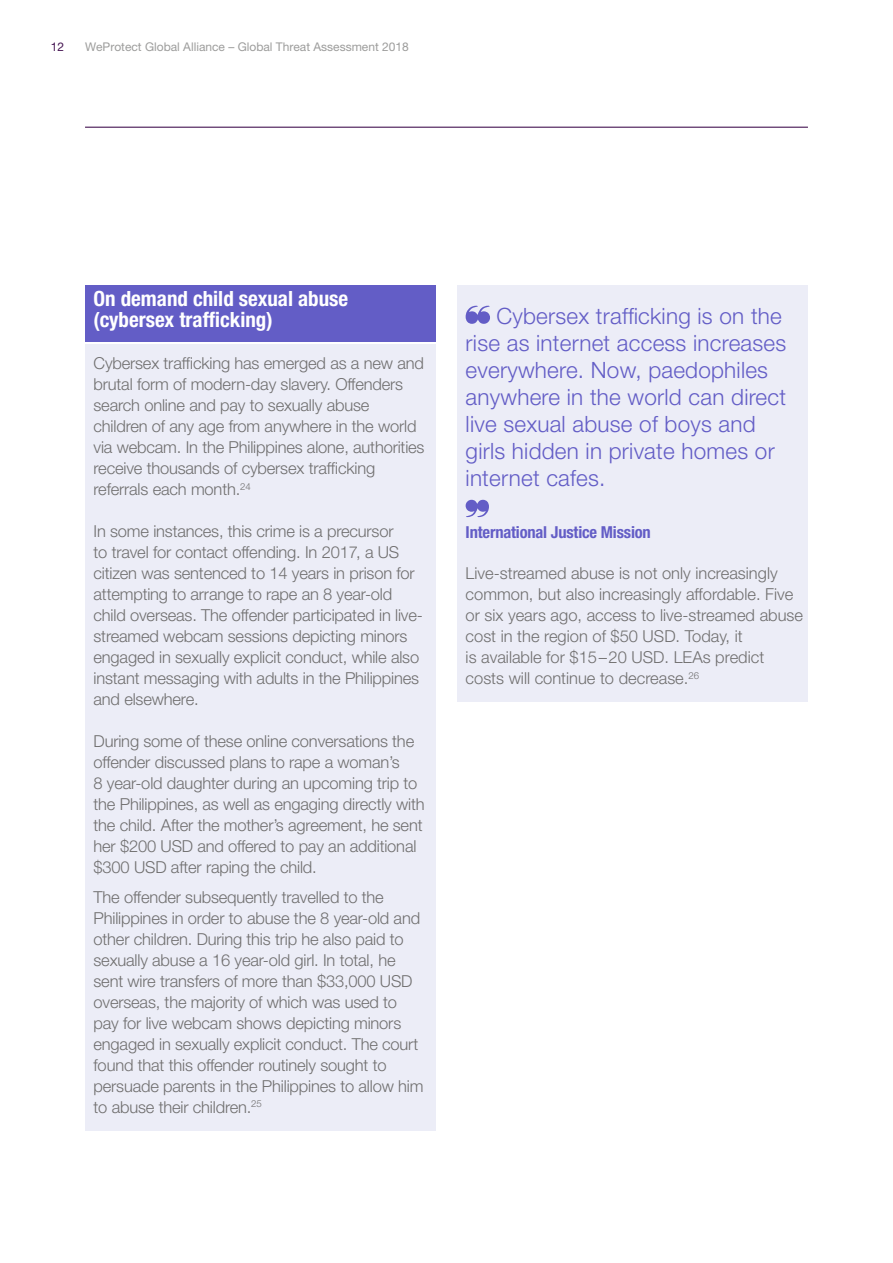
<style>
.page{position:relative;width:893px;height:1263px;background:#fff}
.page>*{position:absolute;margin:0;border:0;box-sizing:border-box;transform-origin:0 0}
.Case_Study_body{font:300 22.5px/27px "Helvetica Neue LT Pro";letter-spacing:.01em;color:#635dc6}
.Case_study_header{font:700 condensed 21px/21px "Helvetica Neue LT Pro";color:#fff}
.Case_Study_body-2{font:300 16.5px/21px "Helvetica Neue LT Pro";letter-spacing:-.01em;color:#706f6f}
.Case_study_quote{font:700 condensed 16.5px "Helvetica Neue LT Pro";letter-spacing:-.01em;color:#635dc6}
.t1{font:12px "Helvetica Neue LT Pro";color:#9d9d9c}
.t2{font:12px "Helvetica Neue LT Pro";color:#461653}
</style>
<div class="page">
<hr style="left:85px;top:127px;width:723px;height:1px;background:#461653">
<div style="left:85px;top:285px;width:351px;height:57px;background:#635dc6"></div>
<div style="left:85px;top:344px;width:351px;height:168px;background:#ecedf7"></div>
<div style="left:85px;top:512px;width:351px;height:210px;background:#ecedf7"></div>
<div style="left:85px;top:722px;width:351px;height:168px;background:#ecedf7"></div>
<div style="left:85px;top:878px;width:351px;height:252px;background:#ecedf7"></div>
<div style="left:457px;top:285px;width:351px;height:220px;background:#ecedf7"></div>
<div style="left:457px;top:485px;width:351px;height:71px;background:#ecedf7"></div>
<div style="left:457px;top:554px;width:351px;height:147px;background:#ecedf7"></div>
<svg style="left:466px;top:306px;width:24px;height:18px"></svg>
<svg style="left:466px;top:500px;width:23px;height:17px"></svg>
<p class="t2" style="left:51px;top:40px;width:15px">12</p>
<p class="t1" style="left:85px;top:40px;width:325px">WeProtect Global Alliance – Global Threat Assessment 2018</p>
<p class="Case_study_header" style="left:94px;top:288px;width:256px">On demand child sexual abuse (cybersex trafficking)</p>
<p class="Case_Study_body-2" style="left:94px;top:352px;width:333px">Cybersex trafficking has emerged as a new and brutal form of modern-day slavery. Offenders search online and pay to sexually abuse children of any age from anywhere in the world via webcam. In the Philippines alone, authorities receive thousands of cybersex trafficking referrals each month.<sup>24</sup></p>
<p class="Case_Study_body-2" style="left:94px;top:520px;width:331px">In some instances, this crime is a precursor<br>to travel for contact offending. In 2017, a US citizen was sentenced to 14 years in prison for attempting to arrange to rape an 8 year-old child overseas. The offender participated in live&shy;streamed webcam sessions depicting minors engaged in sexually explicit conduct, while also instant messaging with adults in the Philippines and elsewhere.</p>
<p class="Case_Study_body-2" style="left:94px;top:730px;width:333px">During some of these online conversations the offender discussed plans to rape a woman’s<br>8 year-old daughter during an upcoming trip to the Philippines, as well as engaging directly with the child. After the mother’s agreement, he sent her $200 USD and offered to pay an additional $300 USD after raping the child.</p>
<p class="Case_Study_body-2" style="left:94px;top:886px;width:331px">The offender subsequently travelled to the Philippines in order to abuse the 8 year-old and other children. During this trip he also paid to sexually abuse a 16 year-old girl. In total, he sent wire transfers of more than $33,000 USD overseas, the majority of which was used to pay for live webcam shows depicting minors engaged in sexually explicit conduct. The court found that this offender routinely sought to persuade parents in the Philippines to allow him to abuse their children.<sup>25</sup></p>
<p class="Case_Study_body" style="left:466px;top:302px;width:322px;text-indent:31px">Cybersex trafficking is on the rise as internet access increases everywhere. Now, paedophiles anywhere in the world can direct live sexual abuse of boys and girls hidden in private homes or internet cafes.</p>
<p class="Case_study_quote" style="left:466px;top:522px;width:187px">International Justice Mission</p>
<p class="Case_Study_body-2" style="left:466px;top:562px;width:339px">Live-streamed abuse is not only increasingly common, but also increasingly affordable. Five or six years ago, access to live-streamed abuse cost in the region of $50 USD. Today, it<br>is available for $15–20 USD. LEAs predict costs will continue to decrease.<sup>26</sup></p>
</div>
